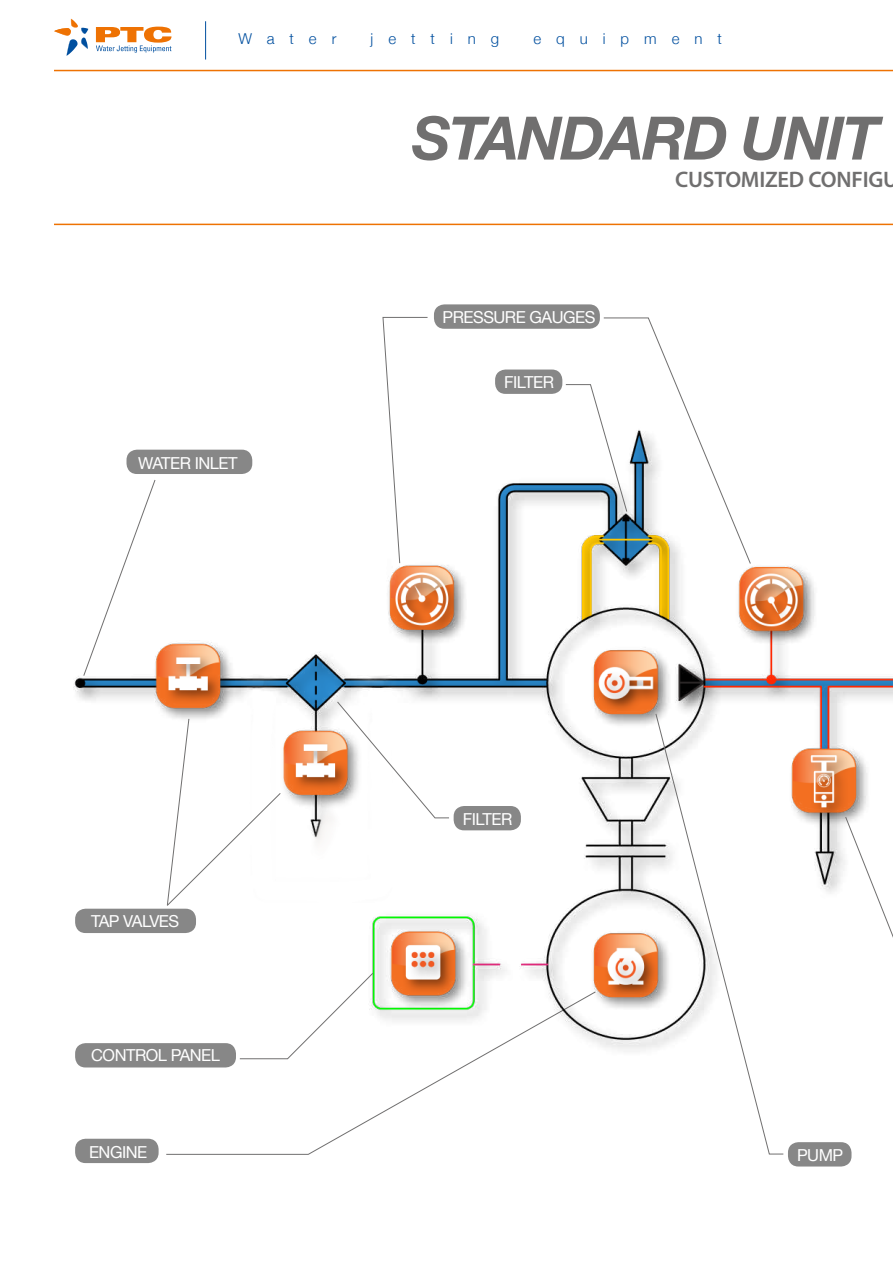
<style>
.page{position:relative;width:893px;height:1263px;background:#fff}
.page>*{position:absolute;margin:0;border:0;box-sizing:border-box;transform-origin:0 0}
.t1{font:italic 700 60px "Helvetica Neue";letter-spacing:-.03em;color:#706f6f}
.t2{font:600 22.5px "Myriad Pro";letter-spacing:-.01em;color:#706f6f}
.t3{font:16.5px "Helvetica Neue";letter-spacing:-.03em;color:#fff}
.t4{font:300 15px "Helvetica Neue";letter-spacing:1em;color:#004f9f}
</style>
<div class="page">
<hr style="left:205px;top:21px;width:1px;height:39px;background:#004f9f">
<svg style="left:54px;top:19px;width:34px;height:37px"></svg>
<svg style="left:96px;top:27px;width:76px;height:26px"></svg>
<svg style="left:166px;top:1096px;width:246px;height:59px"></svg>
<img style="left:73px;top:316px;width:820px;height:780px">
<div style="left:434px;top:304px;width:166px;height:25px;background:#878787;border-radius:10px"></div>
<hr style="left:54px;top:70px;width:839px;height:1px;background:#ee7203">
<hr style="left:54px;top:224px;width:839px;height:1px;background:#ee7203">
<svg style="left:239px;top:972px;width:135px;height:87px"></svg>
<svg style="left:655px;top:713px;width:129px;height:442px"></svg>
<svg style="left:336px;top:701px;width:114px;height:118px"></svg>
<svg style="left:845px;top:816px;width:48px;height:339px"></svg>
<div style="left:75px;top:1043px;width:161px;height:24px;background:#878787;border-radius:10px"></div>
<div style="left:75px;top:1139px;width:84px;height:24px;background:#878787;border-radius:10px"></div>
<div style="left:75px;top:909px;width:121px;height:24px;background:#878787;border-radius:10px"></div>
<svg style="left:565px;top:317px;width:186px;height:247px"></svg>
<div style="left:126px;top:450px;width:126px;height:24px;background:#878787;border-radius:10px"></div>
<svg style="left:382px;top:317px;width:46px;height:247px"></svg>
<svg style="left:83px;top:479px;width:73px;height:197px"></svg>
<div style="left:788px;top:1142px;width:63px;height:24px;background:#878787;border-radius:10px"></div>
<div style="left:454px;top:806px;width:67px;height:24px;background:#878787;border-radius:10px"></div>
<div style="left:495px;top:369px;width:67px;height:25px;background:#878787;border-radius:10px"></div>
<svg style="left:166px;top:718px;width:115px;height:188px"></svg>
<p class="t4" style="left:239px;top:27px;width:99px">Water</p>
<p class="t4" style="left:371px;top:27px;width:130px">jetting</p>
<p class="t4" style="left:533px;top:27px;width:190px">equipment</p>
<h1 class="t1" style="left:412px;top:91px;width:469px">STANDARD UNIT</h1>
<h2 class="t2" style="left:675px;top:165px;width:225px">CUSTOMIZED CONFIGU</h2>
<p class="t3" style="left:443px;top:305px;width:154px">PRESSURE GAUGES</p>
<p class="t3" style="left:138px;top:451px;width:101px">WATER INLET</p>
<p class="t3" style="left:91px;top:909px;width:89px">TAP VALVES</p>
<p class="t3" style="left:91px;top:1043px;width:130px">CONTROL PANEL</p>
<p class="t3" style="left:89px;top:1140px;width:60px">ENGINE</p>
<p class="t3" style="left:504px;top:370px;width:51px">FILTER</p>
<p class="t3" style="left:463px;top:807px;width:51px">FILTER</p>
<p class="t3" style="left:797px;top:1143px;width:48px">PUMP</p>
</div>
